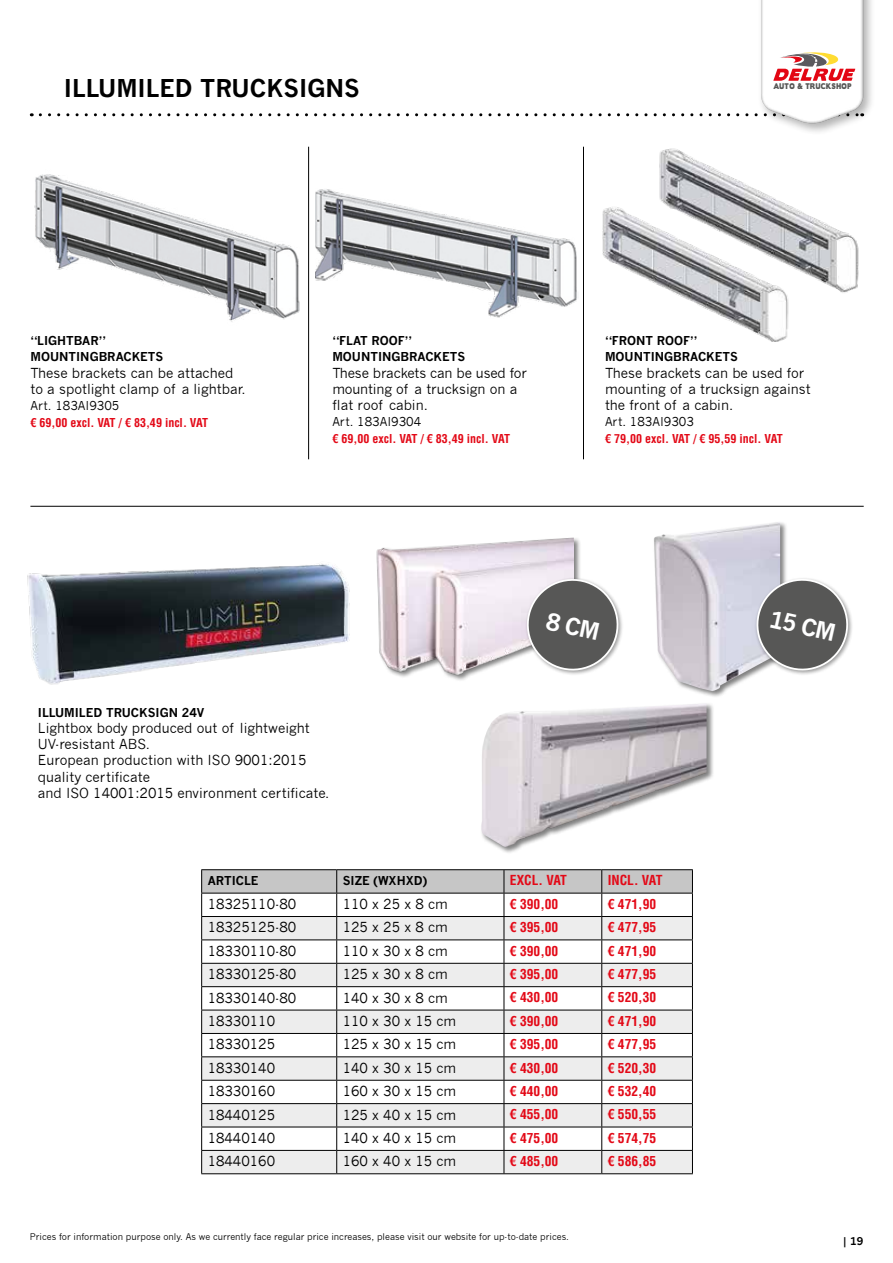
<style>
.page{position:relative;width:893px;height:1263px;background:#fff}
.page>*{position:absolute;margin:0;border:0;box-sizing:border-box;transform-origin:0 0}
.t1{font:700 24px "News Gothic";color:#000}
.t2{font:700 22.8px "News Gothic";color:#fff}
.t3{font:13.5px/16.2px "News Gothic";color:#000}
.t4{font:700 condensed 13.5px "Helvetica LT Std";color:#e30917}
.t5{font:700 12px/16.5px "News Gothic";color:#000}
.t6{font:700 condensed 12px "Helvetica LT Std";color:#e30917}
.t7{font:12px "News Gothic";color:#000}
.t8{font:700 10.5px "News Gothic";color:#000}
.t9{font:9px "News Gothic";color:#000}
.t10{font:7.35px "Boris Black Bloxx";letter-spacing:.105em;color:#575756;scale:.74 1}
</style>
<div class="page">
<hr style="left:30px;top:506px;width:834px;height:1px;background:#000">
<img style="left:602px;top:148px;width:257px;height:194px">
<img style="left:34px;top:174px;width:266px;height:148px">
<img style="left:316px;top:189px;width:261px;height:129px">
<img style="left:27px;top:563px;width:323px;height:122px">
<hr style="left:201px;top:869px;width:136px;height:1px;background:#000">
<hr style="left:337px;top:869px;width:167px;height:1px;background:#000">
<hr style="left:504px;top:869px;width:98px;height:1px;background:#000">
<hr style="left:602px;top:869px;width:91px;height:1px;background:#000">
<svg style="left:201px;top:870px;width:492px;height:303px"></svg>
<hr style="left:201px;top:1173px;width:136px;height:1px;background:#000">
<hr style="left:337px;top:1173px;width:167px;height:1px;background:#000">
<hr style="left:504px;top:1173px;width:98px;height:1px;background:#000">
<hr style="left:602px;top:1173px;width:91px;height:1px;background:#000">
<hr style="left:308px;top:147px;width:1px;height:312px;background:#000">
<hr style="left:583px;top:147px;width:1px;height:312px;background:#000">
<div style="left:653px;top:520px;width:135px;height:179px;background:#000;opacity:.5"></div>
<img style="left:654px;top:522px;width:126px;height:169px">
<div style="left:480px;top:702px;width:234px;height:152px;background:#000;opacity:.5"></div>
<img style="left:481px;top:703px;width:225px;height:144px">
<div style="left:376px;top:537px;width:206px;height:144px;background:#000;opacity:.5"></div>
<img style="left:376px;top:537px;width:198px;height:142px">
<svg style="left:750px;top:572px;width:102px;height:103px"></svg>
<div style="left:761px;top:0;width:114px;height:138px;background:#000;opacity:.75"></div>
<svg style="left:40px;top:0;width:823px;height:124px"></svg>
<svg style="left:520px;top:572px;width:102px;height:103px"></svg>
<h1 class="t1" style="left:64px;top:73px;width:298px">ILLUMILED TRUCKSIGNS</h1>
<p class="t10" style="left:773px;top:80px;width:107px">AUTO &amp; TRUCKSHOP</p>
<p class="t5" style="left:30px;top:332px;width:134px">“LIGHTBAR”<br>MOUNTINGBRACKETS</p>
<p class="t3" style="left:30px;top:365px;width:217px">These brackets can be attached to a spotlight clamp of a lightbar.</p>
<p class="t7" style="left:30px;top:399px;width:90px">Art. 183AI9305</p>
<p class="t6" style="left:30px;top:415px;width:179px">€ 69,00 excl. VAT / € 83,49 incl. VAT</p>
<p class="t5" style="left:332px;top:332px;width:134px">“FLAT ROOF”<br>MOUNTINGBRACKETS</p>
<p class="t3" style="left:332px;top:365px;width:196px">These brackets can be used for mounting of a trucksign on a flat roof cabin.</p>
<p class="t7" style="left:332px;top:415px;width:90px">Art. 183AI9304</p>
<p class="t6" style="left:332px;top:431px;width:179px">€ 69,00 excl. VAT / € 83,49 incl. VAT</p>
<p class="t5" style="left:38px;top:704px;width:168px">ILLUMILED TRUCKSIGN 24V</p>
<p class="t3" style="left:38px;top:720px;width:293px">Lightbox body produced out of lightweight UV-resistant ABS.<br>European production with ISO 9001:2015 quality certificate<br>and ISO 14001:2015 environment certificate.</p>
<p class="t5" style="left:605px;top:332px;width:134px">“FRONT ROOF”<br>MOUNTINGBRACKETS</p>
<p class="t3" style="left:605px;top:365px;width:207px">These brackets can be used for mounting of a trucksign against the front of a cabin.</p>
<p class="t7" style="left:605px;top:415px;width:90px">Art. 183AI9303</p>
<p class="t6" style="left:605px;top:431px;width:179px">€ 79,00 excl. VAT / € 95,59 incl. VAT</p>
<h2 class="t2" style="left:773px;top:605px;width:69px;rotate:12deg">15 CM</h2>
<p class="t5" style="left:208px;top:872px;width:52px">ARTICLE</p>
<p class="t5" style="left:343px;top:872px;width:86px">SIZE (WXHXD)</p>
<p class="t4" style="left:510px;top:872px;width:58px">EXCL. VAT</p>
<p class="t4" style="left:608px;top:872px;width:56px">INCL. VAT</p>
<p class="t3" style="left:208px;top:896px;width:90px">18325110-80</p>
<p class="t3" style="left:343px;top:896px;width:107px">110 x 25 x 8 cm</p>
<p class="t4" style="left:510px;top:895px;width:50px">€ 390,00</p>
<p class="t4" style="left:608px;top:895px;width:50px">€ 471,90</p>
<p class="t3" style="left:208px;top:919px;width:90px">18325125-80</p>
<p class="t3" style="left:343px;top:919px;width:107px">125 x 25 x 8 cm</p>
<p class="t4" style="left:510px;top:919px;width:50px">€ 395,00</p>
<p class="t4" style="left:608px;top:919px;width:50px">€ 477,95</p>
<p class="t3" style="left:208px;top:943px;width:90px">18330110-80</p>
<p class="t3" style="left:343px;top:943px;width:107px">110 x 30 x 8 cm</p>
<p class="t4" style="left:510px;top:942px;width:50px">€ 390,00</p>
<p class="t4" style="left:608px;top:942px;width:50px">€ 471,90</p>
<p class="t3" style="left:208px;top:966px;width:90px">18330125-80</p>
<p class="t3" style="left:343px;top:966px;width:107px">125 x 30 x 8 cm</p>
<p class="t4" style="left:510px;top:965px;width:50px">€ 395,00</p>
<p class="t4" style="left:608px;top:965px;width:50px">€ 477,95</p>
<p class="t3" style="left:208px;top:990px;width:90px">18330140-80</p>
<p class="t3" style="left:343px;top:990px;width:107px">140 x 30 x 8 cm</p>
<p class="t4" style="left:510px;top:989px;width:50px">€ 430,00</p>
<p class="t4" style="left:608px;top:989px;width:50px">€ 520,30</p>
<p class="t3" style="left:208px;top:1013px;width:69px">18330110</p>
<p class="t3" style="left:343px;top:1013px;width:115px">110 x 30 x 15 cm</p>
<p class="t4" style="left:510px;top:1012px;width:50px">€ 390,00</p>
<p class="t4" style="left:608px;top:1012px;width:50px">€ 471,90</p>
<p class="t3" style="left:208px;top:1036px;width:69px">18330125</p>
<p class="t3" style="left:343px;top:1036px;width:115px">125 x 30 x 15 cm</p>
<p class="t4" style="left:510px;top:1036px;width:50px">€ 395,00</p>
<p class="t4" style="left:608px;top:1036px;width:50px">€ 477,95</p>
<p class="t3" style="left:208px;top:1060px;width:69px">18330140</p>
<p class="t3" style="left:343px;top:1060px;width:115px">140 x 30 x 15 cm</p>
<p class="t4" style="left:510px;top:1059px;width:50px">€ 430,00</p>
<p class="t4" style="left:608px;top:1059px;width:50px">€ 520,30</p>
<p class="t3" style="left:208px;top:1083px;width:69px">18330160</p>
<p class="t3" style="left:343px;top:1083px;width:115px">160 x 30 x 15 cm</p>
<p class="t4" style="left:510px;top:1082px;width:50px">€ 440,00</p>
<p class="t4" style="left:608px;top:1082px;width:50px">€ 532,40</p>
<p class="t3" style="left:208px;top:1106px;width:69px">18440125</p>
<p class="t3" style="left:343px;top:1106px;width:115px">125 x 40 x 15 cm</p>
<p class="t4" style="left:510px;top:1106px;width:50px">€ 455,00</p>
<p class="t4" style="left:608px;top:1106px;width:50px">€ 550,55</p>
<p class="t3" style="left:208px;top:1130px;width:69px">18440140</p>
<p class="t3" style="left:343px;top:1130px;width:115px">140 x 40 x 15 cm</p>
<p class="t4" style="left:510px;top:1129px;width:50px">€ 475,00</p>
<p class="t4" style="left:608px;top:1129px;width:50px">€ 574,75</p>
<p class="t3" style="left:208px;top:1153px;width:69px">18440160</p>
<p class="t3" style="left:343px;top:1153px;width:115px">160 x 40 x 15 cm</p>
<p class="t4" style="left:510px;top:1153px;width:50px">€ 485,00</p>
<p class="t4" style="left:608px;top:1153px;width:50px">€ 586,85</p>
<p class="t9" style="left:30px;top:1231px;width:541px">Prices for information purpose only. As we currently face regular price increases, please visit our website for up-to-date prices.</p>
<p class="t8" style="left:842px;top:1235px;width:23px">| 19</p>
</div>
